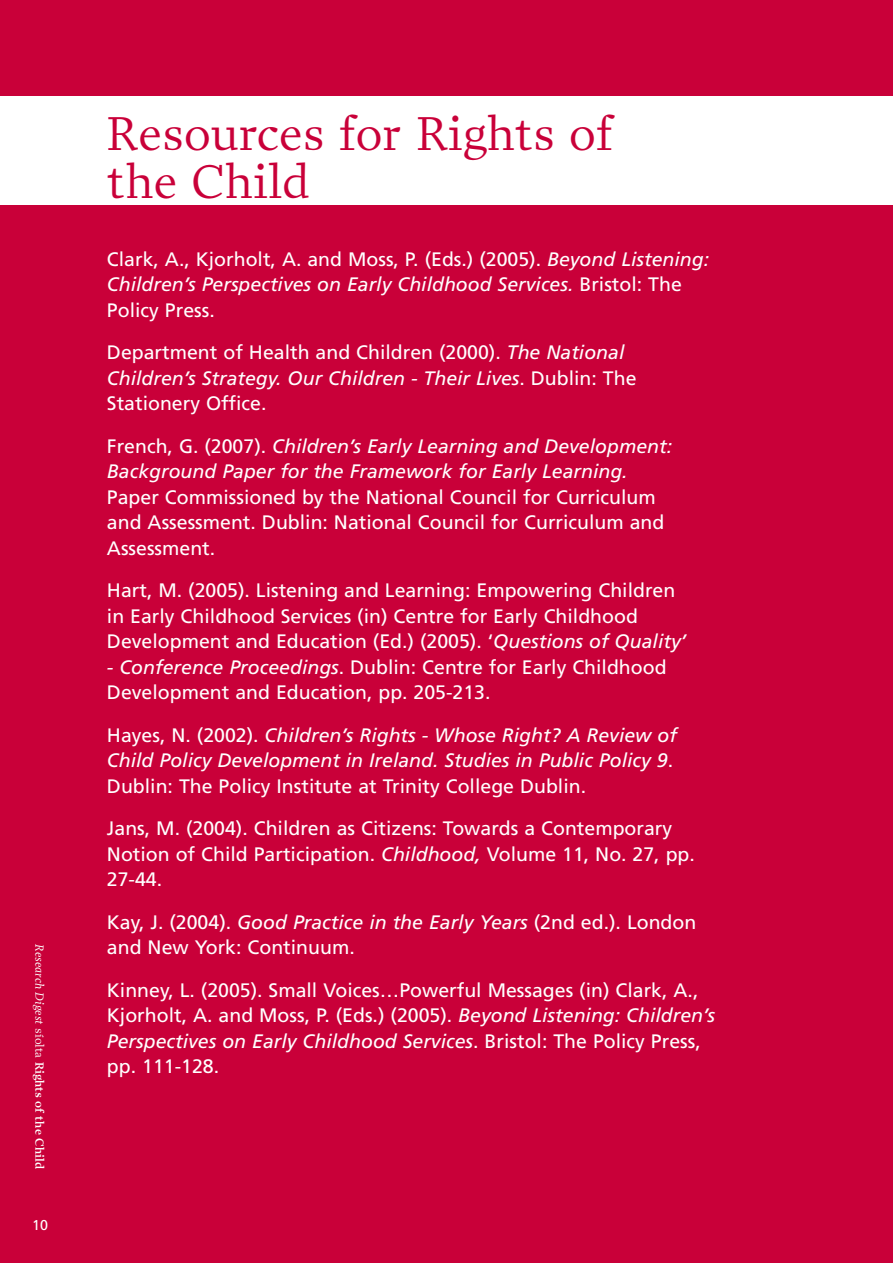
<style>
.page{position:relative;width:893px;height:1263px;background:#c90039}
.page>*{position:absolute;margin:0;border:0;box-sizing:border-box;transform-origin:0 0}
.t1{font:48px/48px "Prensa";color:#c90039}
.t2{font:19.5px/25.5px "Frutiger";color:#fff}
.t3{font:italic 19.5px/25.5px "Frutiger";color:#fff}
.t4{font:14.25px "Frutiger";color:#fff}
.t5{font:600 12px "Prensa";color:#fff}
.s1{font-weight:400;font-style:italic}
.s2{font-weight:400}
.s3{font-style:italic}
.s4{font-style:normal}
</style>
<div class="page">
<div style="left:0;top:96px;width:893px;height:109px;background:#fff"></div>
<p class="t5" style="left:47px;top:944px;width:226px;rotate:90deg"><span class="s1">Research Digest</span> <span class="s2">síolta</span> Rights of the Child</p>
<p class="t4" style="left:32px;top:1217px;width:17px">10</p>
<h1 class="t1" style="left:107px;top:109px;width:507px">Resources for Rights of the Child</h1>
<p class="t2" style="left:107px;top:246px;width:604px">Clark, A., Kjorholt, A. and Moss, P. (Eds.) (2005). <span class="s3">Beyond Listening:<br>Children’s Perspectives on Early Childhood Services.</span> Bristol: The<br>Policy Press.</p>
<p class="t2" style="left:107px;top:339px;width:531px">Department of Health and Children (2000). <span class="s3">The National<br>Children’s Strategy. Our Children - Their Lives</span>. Dublin: The<br>Stationery Office.</p>
<p class="t3" style="left:107px;top:433px;width:567px"><span class="s4">French, G. (2007).</span> Children’s Early Learning and Development:<br>Background Paper for the Framework for Early Learning.</p>
<p class="t2" style="left:107px;top:484px;width:559px">Paper Commissioned by the National Council for Curriculum and Assessment. Dublin: National Council for Curriculum and<br>Assessment.</p>
<p class="t2" style="left:107px;top:577px;width:581px">Hart, M. (2005). Listening and Learning: Empowering Children in Early Childhood Services (in) Centre for Early Childhood<br>Development and Education (Ed.) (2005). ‘<span class="s3">Questions of Quality’</span></p>
<p class="t2" style="left:107px;top:654px;width:561px"><span class="s3">- Conference Proceedings</span>. Dublin: Centre for Early Childhood<br>Development and Education, pp. 205-213.</p>
<p class="t3" style="left:107px;top:722px;width:571px"><span class="s4">Hayes, N. (2002).</span> Children’s Rights - Whose Right? A Review of<br>Child Policy Development in Ireland. Studies in Public Policy 9<span class="s4">.<br>Dublin: The Policy Institute at Trinity College Dublin.</span></p>
<p class="t2" style="left:107px;top:815px;width:589px">Jans, M. (2004). Children as Citizens: Towards a Contemporary<br>Notion of Child Participation. <span class="s3">Childhood,</span> Volume 11, No. 27, pp.<br>27-44.</p>
<p class="t2" style="left:107px;top:909px;width:591px">Kay, J. (2004). <span class="s3">Good Practice in the Early Years</span> (2nd ed.). London and New York: Continuum.</p>
<p class="t2" style="left:107px;top:977px;width:610px">Kinney, L. (2005). Small Voices…Powerful Messages (in) Clark, A., Kjorholt, A. and Moss, P. (Eds.) (2005). <span class="s3">Beyond Listening: Children’s Perspectives on Early Childhood Services</span>. Bristol: The Policy Press, pp. 111-128.</p>
</div>
